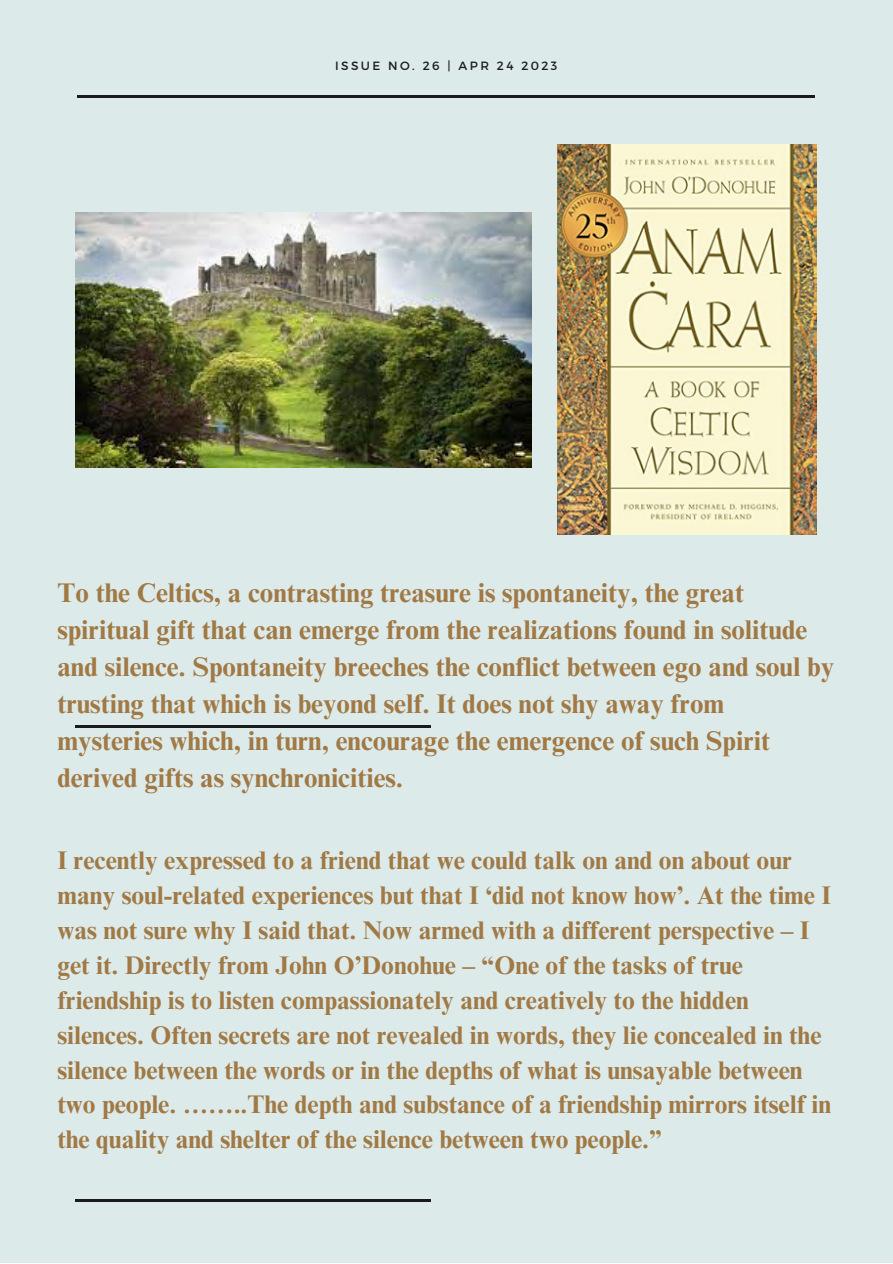
<style>
.page{position:relative;width:893px;height:1264px;background:#fff}
.page>*{position:absolute;margin:0;border:0;box-sizing:border-box;transform-origin:0 0}
.t1{font:700 27px/37px "Times NRMT Pro";color:#a07944}
.t2{font:700 25.5px/34.8px "Times NRMT Pro";color:#a07944}
.t3{font:12px "Montserrat";letter-spacing:.2em;color:#1b1b1b}
</style>
<div class="page">
<div style="left:0;top:0;width:892px;height:1262px;background:#ddeaea"></div>
<hr style="left:76px;top:1199px;width:355px;height:2px;background:#1b1b1b">
<hr style="left:77px;top:96px;width:738px;height:2px;background:#1b1b1b">
<hr style="left:76px;top:725px;width:355px;height:2px;background:#1b1b1b">
<img style="left:558px;top:145px;width:258px;height:390px">
<img style="left:76px;top:212px;width:455px;height:255px">
<p class="t3" style="left:335px;top:58px;width:224px">ISSUE NO. 26 | APR 24 2023</p>
<p class="t1" style="left:57px;top:577px;width:778px">To the Celtics, a contrasting treasure is spontaneity, the great spiritual gift that can emerge from the realizations found in solitude and silence. Spontaneity breeches the conflict between ego and soul by trusting that which is beyond self. It does not shy away from mysteries which, in turn, encourage the emergence of such Spirit derived gifts as synchronicities.</p>
<p class="t2" style="left:57px;top:846px;width:775px">I recently expressed to a friend that we could talk on and on about our many soul-related experiences but that I ‘did not know how’. At the time I was not sure why I said that. Now armed with a different perspective – I get it. Directly from John O’Donohue – “One of the tasks of true friendship is to listen compassionately and creatively to the hidden silences. Often secrets are not revealed in words, they lie concealed in the silence between the words or in the depths of what is unsayable between two people. ……..The depth and substance of a friendship mirrors itself in the quality and shelter of the silence between two people.”</p>
</div>
